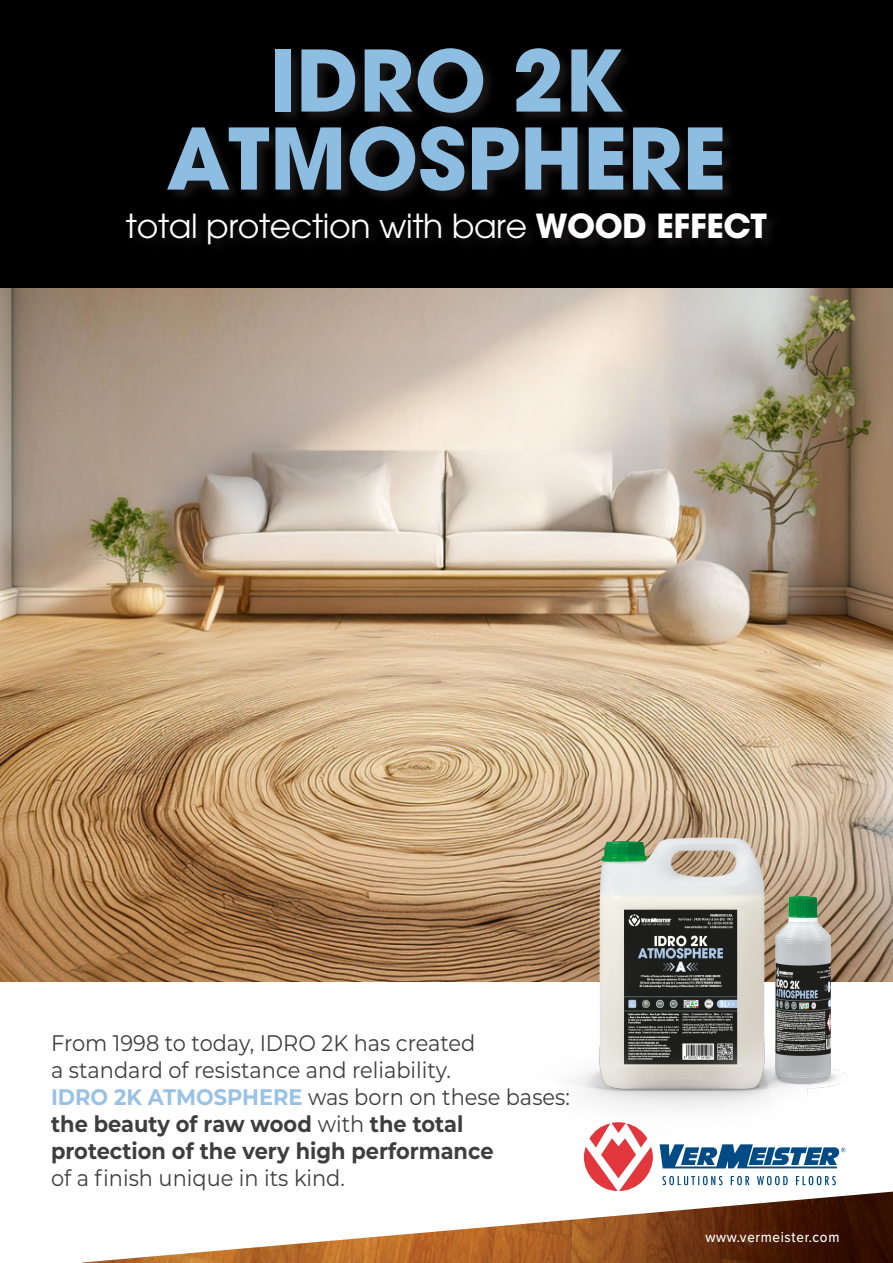
<style>
.page{position:relative;width:893px;height:1263px;background:#fff}
.page>*{position:absolute;margin:0;border:0;box-sizing:border-box;transform-origin:0 0}
.t1{font:700 84px "ITC Avant Garde Pro";color:#8ebde2}
.t2{font:33px "ITC Avant Garde Pro";letter-spacing:-.01em;color:#fff}
.t3{font:22.5px "Montserrat";color:#3e3e3f;scale:.93 1}
.t4{font:700 22.5px "Montserrat";color:#3e3e3f;scale:.93 1}
.t5{font:500 14.85px "Proxima Nova";letter-spacing:.05em;color:#fff;scale:.91 1}
.s1{font-weight:700}
.s2{font-weight:700;color:#9ac2e5}
.s3{font-weight:400}
</style>
<div class="page">
<img style="left:0;top:287px;width:893px;height:695px">
<div style="left:0;top:0;width:893px;height:287px;background:#000"></div>
<div style="left:125px;top:46px;width:656px;height:212px;background:#231f20;opacity:.75"></div>
<svg style="left:584px;top:1144px;width:69px;height:47px"></svg>
<svg style="left:660px;top:1144px;width:185px;height:24px"></svg>
<svg style="left:662px;top:1176px;width:174px;height:9px"></svg>
<img style="left:82px;top:1191px;width:811px;height:72px">
<img style="left:531px;top:781px;width:362px;height:363px">
<p class="t1" style="left:270px;top:24px;width:355px">IDRO 2K</p>
<p class="t1" style="left:166px;top:102px;width:562px">ATMOSPHERE</p>
<p class="t2" style="left:126px;top:205px;width:643px">total protection with bare <span class="s1">WOOD EFFECT</span></p>
<p class="t3" style="left:51px;top:1027px;width:458px">From 1998 to today, IDRO 2K has created</p>
<p class="t3" style="left:51px;top:1054px;width:431px">a standard of resistance and reliability.</p>
<p class="t3" style="left:51px;top:1081px;width:559px"><span class="s2">IDRO 2K ATMOSPHERE</span> was born on these bases:</p>
<p class="t4" style="left:51px;top:1108px;width:445px">the beauty of raw wood <span class="s3">with</span> the total</p>
<p class="t4" style="left:51px;top:1135px;width:477px">protection of the very high performance</p>
<p class="t3" style="left:51px;top:1162px;width:317px">of a finish unique in its kind.</p>
<p class="t5" style="left:705px;top:1226px;width:149px">www.vermeister.com</p>
</div>
